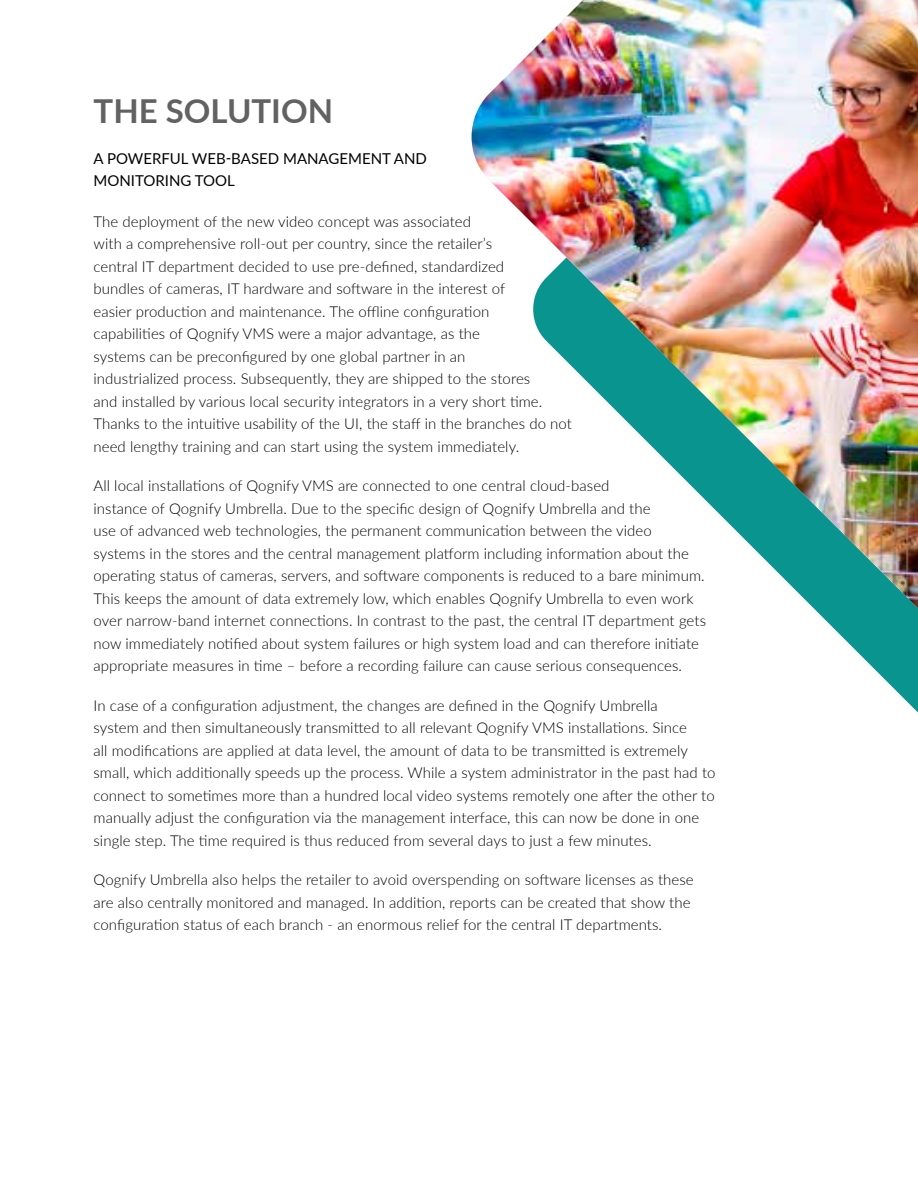
<style>
.page{position:relative;width:918px;height:1188px;background:#fff}
.page>*{position:absolute;margin:0;border:0;box-sizing:border-box;transform-origin:0 0}
.t1{font:700 33px "Lato";color:#626262}
.t2{font:300 15px/22.5px "Lato";letter-spacing:.005em;color:#000}
.t3{font:15px/22.5px "Lato";color:#000}
</style>
<div class="page">
<svg style="left:813px;top:608px;width:105px;height:105px"></svg>
<img style="left:471px;top:0;width:447px;height:608px">
<h1 class="t1" style="left:94px;top:87px;width:241px">THE SOLUTION</h1>
<p class="t3" style="left:94px;top:146px;width:335px">A POWERFUL WEB-BASED MANAGEMENT AND<br>MONITORING TOOL</p>
<p class="t2" style="left:94px;top:209px;width:480px">The deployment of the new video concept was associated<br>with a comprehensive roll-out per country, since the retailer’s<br>central IT department decided to use pre-defined, standardized<br>bundles of cameras, IT hardware and software in the interest of<br>easier production and maintenance. The offline configuration<br>capabilities of Qognify VMS were a major advantage, as the<br>systems can be preconfigured by one global partner in an<br>industrialized process. Subsequently, they are shipped to the stores<br>and installed by various local security integrators in a very short time.<br>Thanks to the intuitive usability of the UI, the staff in the branches do not need lengthy training and can start using the system immediately.</p>
<p class="t2" style="left:94px;top:474px;width:614px">All local installations of Qognify VMS are connected to one central cloud-based<br>instance of Qognify Umbrella. Due to the specific design of Qognify Umbrella and the<br>use of advanced web technologies, the permanent communication between the video systems in the stores and the central management platform including information about the operating status of cameras, servers, and software components is reduced to a bare minimum.<br>This keeps the amount of data extremely low, which enables Qognify Umbrella to even work over narrow-band internet connections. In contrast to the past, the central IT department gets now immediately notified about system failures or high system load and can therefore initiate appropriate measures in time – before a recording failure can cause serious consequences.</p>
<p class="t2" style="left:94px;top:693px;width:624px">In case of a configuration adjustment, the changes are defined in the Qognify Umbrella<br>system and then simultaneously transmitted to all relevant Qognify VMS installations. Since<br>all modifications are applied at data level, the amount of data to be transmitted is extremely small, which additionally speeds up the process. While a system administrator in the past had to connect to sometimes more than a hundred local video systems remotely one after the other to manually adjust the configuration via the management interface, this can now be done in one single step. The time required is thus reduced from several days to just a few minutes.</p>
<p class="t2" style="left:94px;top:868px;width:602px">Qognify Umbrella also helps the retailer to avoid overspending on software licenses as these are also centrally monitored and managed. In addition, reports can be created that show the configuration status of each branch - an enormous relief for the central IT departments.</p>
</div>
